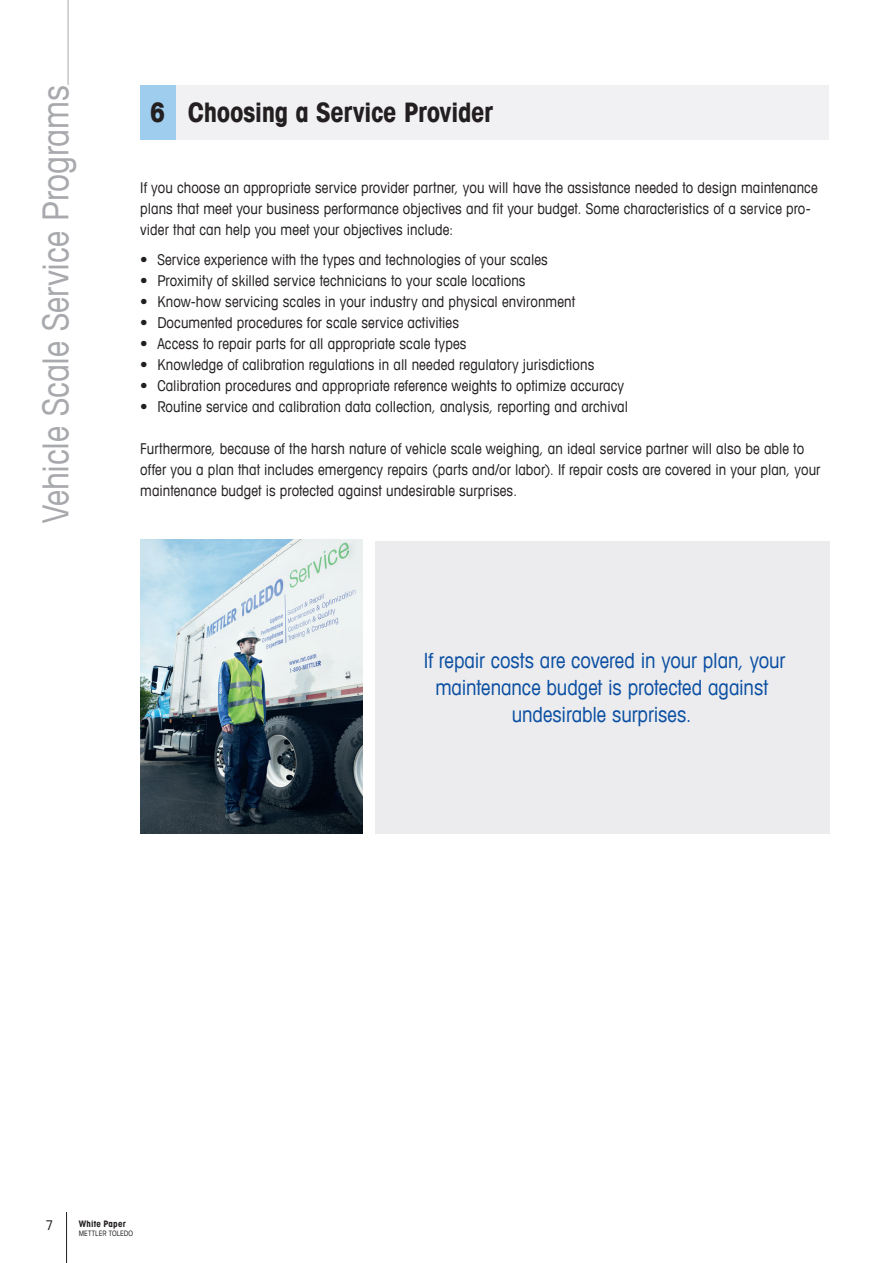
<style>
.page{position:relative;width:893px;height:1263px;background:#fff}
.page>*{position:absolute;margin:0;border:0;box-sizing:border-box;transform-origin:0 0}
.Vertical_Text_Grey_2{font:condensed 36px "Avant Garde Com";letter-spacing:-.01em;color:#a8a9ad}
._1_Subtitle_Bold_18{font:700 condensed 27px "Avant Garde Com";letter-spacing:-.02em;color:#231f20}
._14_Captions_8_10{font:condensed 21px/27px "Avant Garde Com";letter-spacing:-.005em;color:#0a4fa2;text-align:center}
._6_Running_Text_10_1{font:condensed 15px/21px "Avant Garde Com";letter-spacing:.005em;color:#231f20}
.t1{font:condensed 13.5px "Avant Garde Com";color:#231f20}
.t2{font:700 condensed 9px "Avant Garde Com";letter-spacing:.02em;color:#231f20}
.t3{font:condensed 7.5px "Avant Garde Com";letter-spacing:.015em;color:#231f20}
</style>
<div class="page">
<hr style="left:66px;top:1212px;width:1px;height:51px;background:#231f20">
<hr style="left:68px;top:0;width:1px;height:85px;background:#a8a9ad">
<div style="left:140px;top:85px;width:689px;height:54px;background:#ececee"></div>
<div style="left:140px;top:85px;width:35px;height:54px;background:#9fcdee"></div>
<img style="left:141px;top:540px;width:221px;height:294px">
<div style="left:375px;top:541px;width:454px;height:293px;background:#ececee"></div>
<p class="Vertical_Text_Grey_2" style="left:33px;top:523px;width:440px;rotate:-90deg">Vehicle Scale Service Programs</p>
<p class="_1_Subtitle_Bold_18" style="left:150px;top:95px;width:344px">6 Choosing a Service Provider</p>
<p class="_6_Running_Text_10_1" style="left:140px;top:177px;width:679px">If you choose an appropriate service provider partner, you will have the assistance needed to design maintenance plans that meet your business performance objectives and fit your budget. Some characteristics of a service pro&shy;vider that can help you meet your objectives include:</p>
<p class="_6_Running_Text_10_1" style="left:140px;top:249px;width:409px">• Service experience with the types and technologies of your scales</p>
<p class="_6_Running_Text_10_1" style="left:140px;top:270px;width:387px">• Proximity of skilled service technicians to your scale locations</p>
<p class="_6_Running_Text_10_1" style="left:140px;top:291px;width:436px">• Know-how servicing scales in your industry and physical environment</p>
<p class="_6_Running_Text_10_1" style="left:140px;top:312px;width:320px">• Documented procedures for scale service activities</p>
<p class="_6_Running_Text_10_1" style="left:140px;top:333px;width:328px">• Access to repair parts for all appropriate scale types</p>
<p class="_6_Running_Text_10_1" style="left:140px;top:354px;width:456px">• Knowledge of calibration regulations in all needed regulatory jurisdictions</p>
<p class="_6_Running_Text_10_1" style="left:140px;top:375px;width:485px">• Calibration procedures and appropriate reference weights to optimize accuracy</p>
<p class="_6_Running_Text_10_1" style="left:140px;top:396px;width:489px">• Routine service and calibration data collection, analysis, reporting and archival</p>
<p class="_6_Running_Text_10_1" style="left:140px;top:438px;width:682px">Furthermore, because of the harsh nature of vehicle scale weighing, an ideal service partner will also be able to offer you a plan that includes emergency repairs (parts and/or labor). If repair costs are covered in your plan, your maintenance budget is protected against undesirable surprises.</p>
<p class="_14_Captions_8_10" style="left:424px;top:647px;width:363px">If repair costs are covered in your plan, your maintenance budget is protected against undesirable surprises.</p>
<p class="t1" style="left:46px;top:1217px;width:9px">7</p>
<p class="t2" style="left:79px;top:1218px;width:48px">White Paper</p>
<p class="t3" style="left:79px;top:1229px;width:56px">METTLER TOLEDO</p>
</div>
